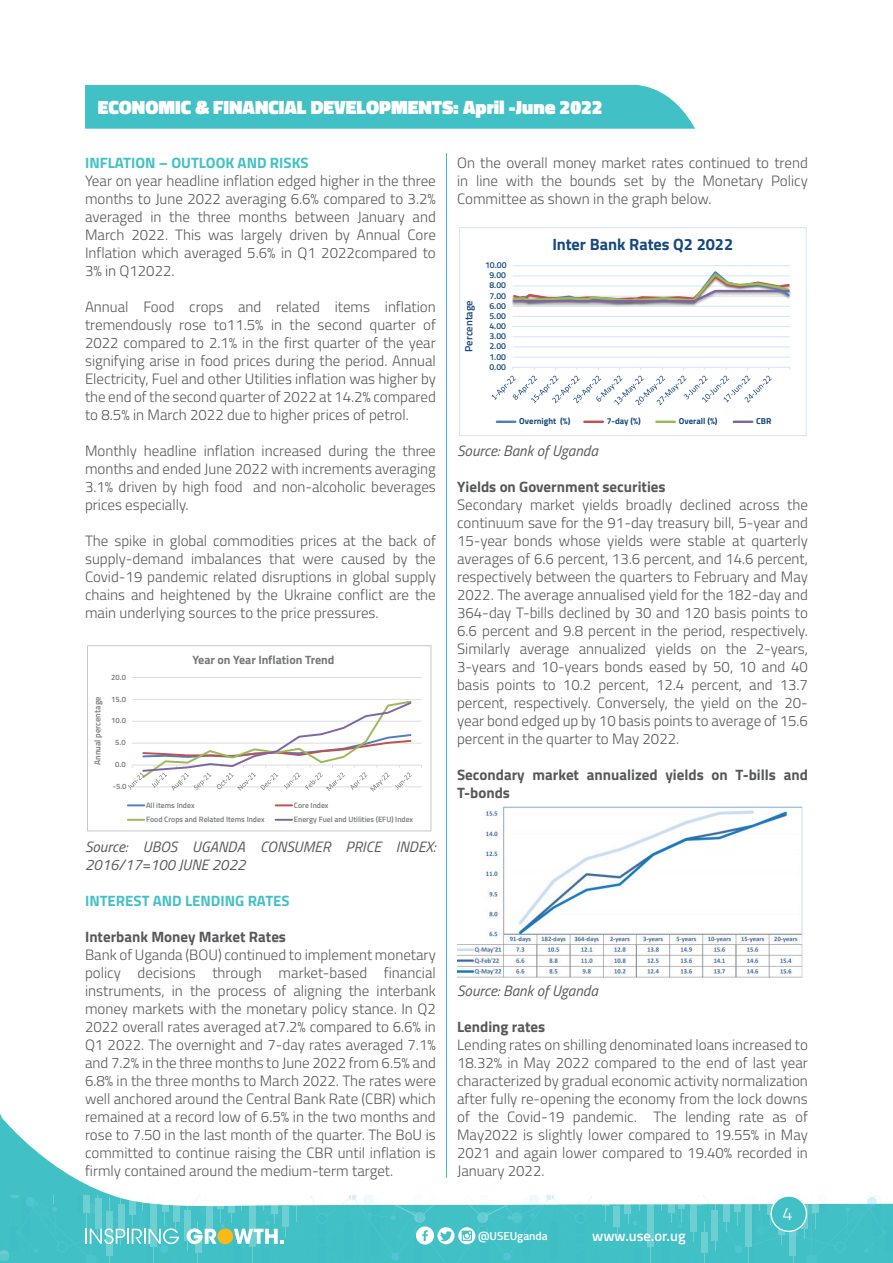
<style>
.page{position:relative;width:893px;height:1263px;background:#fff}
.page>*{position:absolute;margin:0;border:0;box-sizing:border-box;transform-origin:0 0}
.t1{font:900 19.5px "Titillium";color:#fff}
.t2{font:300 18px "Titillium";color:#fff}
.t3{font:700 16.35px "Titillium";color:#16497d}
.t4{font:300 15px/18px "Titillium";color:#57585a;text-align:justify}
.t5{font:700 15px/18px "Titillium";color:#57585a}
.t6{font:italic 15px/18px "Titillium Web";color:#57585a}
.t7{font:700 15px "Titillium";color:#41c1c6}
.t8{font:600 14.55px "Titillium";color:#fff}
.t9{font:700 12px "Titillium";color:#76787b}
.t10{font:600 11.7px "Titillium";color:#fff}
.t11{font:600 10.65px "Titillium";color:#16497d}
.t12{font:600 8.7px "Titillium";color:#16497d}
.t13{font:700 8.7px "Titillium";color:#16497d}
.t14{font:600 8.55px "Titillium";color:#76787b}
.t15{font:600 7.65px "Titillium";color:#76787b}
</style>
<div class="page">
<svg style="left:0;top:1114px;width:111px;height:81px"></svg>
<svg style="left:0;top:1195px;width:893px;height:68px;background:#62cbcf"></svg>
<svg style="left:85px;top:84px;width:610px;height:45px;background:#4bc4c9"></svg>
<hr style="left:132px;top:786px;width:289px;height:1px;background:#dcdddf">
<hr style="left:132px;top:743px;width:289px;height:1px;background:#dcdddf">
<hr style="left:132px;top:721px;width:289px;height:1px;background:#dcdddf">
<hr style="left:132px;top:699px;width:289px;height:1px;background:#dcdddf">
<hr style="left:132px;top:677px;width:289px;height:1px;background:#dcdddf">
<hr style="left:132px;top:765px;width:289px;height:1px;background:#dcdddf">
<svg style="left:128px;top:700px;width:285px;height:91px"></svg>
<svg style="left:128px;top:804px;width:16px;height:2px"></svg>
<svg style="left:276px;top:804px;width:16px;height:2px"></svg>
<svg style="left:128px;top:819px;width:16px;height:2px"></svg>
<svg style="left:276px;top:819px;width:16px;height:2px"></svg>
<div style="left:87px;top:645px;width:344px;height:186px;border:1px solid #c7c8ca"></div>
<hr style="left:513px;top:357px;width:277px;height:1px;background:#d4e5f5">
<hr style="left:513px;top:347px;width:277px;height:1px;background:#d4e5f5">
<hr style="left:513px;top:336px;width:277px;height:1px;background:#d4e5f5">
<hr style="left:513px;top:326px;width:277px;height:1px;background:#d4e5f5">
<hr style="left:513px;top:316px;width:277px;height:1px;background:#d4e5f5">
<hr style="left:513px;top:265px;width:277px;height:1px;background:#d4e5f5">
<hr style="left:513px;top:367px;width:277px;height:1px;background:#d4e5f5">
<img style="left:513px;top:304px;width:277px;height:3px">
<svg style="left:512px;top:271px;width:279px;height:33px"></svg>
<svg style="left:492px;top:376px;width:280px;height:29px"></svg>
<svg style="left:497px;top:421px;width:18px;height:2px"></svg>
<svg style="left:584px;top:421px;width:19px;height:2px"></svg>
<svg style="left:656px;top:421px;width:19px;height:2px"></svg>
<svg style="left:734px;top:421px;width:18px;height:2px"></svg>
<div style="left:459px;top:227px;width:348px;height:209px;border:1px solid #d4e5f5"></div>
<img style="left:457px;top:806px;width:346px;height:172px">
<hr style="left:446px;top:153px;width:1px;height:1025px;background:#41c1c6">
<h1 class="t1" style="left:98px;top:93px;width:506px">ECONOMIC &amp; FINANCIAL DEVELOPMENTS: April -June 2022</h1>
<p class="t7" style="left:85px;top:152px;width:225px">INFLATION – OUTLOOK AND RISKS</p>
<p class="t4" style="left:85px;top:171px;width:352px">Year on year headline inflation edged higher in the three months to June 2022 averaging 6.6% compared to 3.2% averaged in the three months between January and March 2022. This was largely driven by Annual Core Inflation which averaged 5.6% in Q1 2022compared to 3% in Q12022.</p>
<p class="t4" style="left:85px;top:297px;width:352px">Annual Food crops and related items inflation tremendously rose to11.5% in the second quarter of 2022 compared to 2.1% in the first quarter of the year signifying arise in food prices during the period. Annual Electricity, Fuel and other Utilities inflation was higher by the end of the second quarter of 2022 at 14.2% compared to 8.5% in March 2022 due to higher prices of petrol.</p>
<p class="t4" style="left:85px;top:441px;width:352px">Monthly headline inflation increased during the three months and ended June 2022 with increments averaging 3.1% driven by high food and non-alcoholic beverages prices especially.</p>
<p class="t4" style="left:85px;top:531px;width:352px">The spike in global commodities prices at the back of supply-demand imbalances that were caused by the Covid-19 pandemic related disruptions in global supply chains and heightened by the Ukraine conflict are the main underlying sources to the price pressures.</p>
<p class="t14" style="left:91px;top:765px;width:70px;rotate:-90deg">Annual percentage</p>
<p class="t15" style="left:111px;top:671px;width:16px">20.0</p>
<p class="t15" style="left:111px;top:693px;width:16px">15.0</p>
<p class="t15" style="left:111px;top:715px;width:16px">10.0</p>
<p class="t15" style="left:115px;top:737px;width:12px">5.0</p>
<p class="t15" style="left:115px;top:759px;width:12px">0.0</p>
<p class="t15" style="left:113px;top:781px;width:15px">-5.0</p>
<p class="t9" style="left:192px;top:650px;width:143px">Year on Year Inflation Trend</p>
<p class="t15" style="left:146px;top:799px;width:50px">All items Index</p>
<p class="t15" style="left:294px;top:799px;width:36px">Core Index</p>
<p class="t15" style="left:146px;top:813px;width:120px">Food Crops and Related Items Index</p>
<p class="t15" style="left:294px;top:813px;width:121px">Energy Fuel and Utilities (EFU) Index</p>
<p class="t6" style="left:85px;top:837px;width:352px">Source: UBOS UGANDA CONSUMER PRICE INDEX:<br>2016/17=100 JUNE 2022</p>
<p class="t7" style="left:85px;top:890px;width:206px">INTEREST AND LENDING RATES</p>
<p class="t5" style="left:85px;top:927px;width:202px">Interbank Money Market Rates</p>
<p class="t4" style="left:85px;top:945px;width:352px">Bank of Uganda (BOU) continued to implement monetary policy decisions through market-based financial instruments, in the process of aligning the interbank money markets with the monetary policy stance. In Q2<br>2022 overall rates averaged at7.2% compared to 6.6% in Q1 2022. The overnight and 7-day rates averaged 7.1% and 7.2% in the three months to June 2022 from 6.5% and 6.8% in the three months to March 2022. The rates were well anchored around the Central Bank Rate (CBR) which remained at a record low of 6.5% in the two months and rose to 7.50 in the last month of the quarter. The BoU is committed to continue raising the CBR until inflation is firmly contained around the medium-term target.</p>
<p class="t4" style="left:457px;top:153px;width:352px">On the overall money market rates continued to trend in line with the bounds set by the Monetary Policy Committee as shown in the graph below.</p>
<p class="t11" style="left:461px;top:352px;width:53px;rotate:-90deg">Percentage</p>
<p class="t12" style="left:485px;top:259px;width:23px">10.00</p>
<p class="t12" style="left:489px;top:269px;width:18px">9.00</p>
<p class="t12" style="left:489px;top:279px;width:18px">8.00</p>
<p class="t12" style="left:489px;top:289px;width:18px">7.00</p>
<p class="t12" style="left:489px;top:299px;width:18px">6.00</p>
<p class="t12" style="left:489px;top:309px;width:18px">5.00</p>
<p class="t12" style="left:489px;top:319px;width:18px">4.00</p>
<p class="t12" style="left:489px;top:330px;width:18px">3.00</p>
<p class="t12" style="left:489px;top:340px;width:18px">2.00</p>
<p class="t12" style="left:489px;top:350px;width:18px">1.00</p>
<p class="t12" style="left:489px;top:360px;width:18px">0.00</p>
<p class="t3" style="left:552px;top:231px;width:182px">Inter Bank Rates Q2 2022</p>
<p class="t13" style="left:519px;top:414px;width:53px">Overnight (%)</p>
<p class="t13" style="left:607px;top:414px;width:36px">7-day (%)</p>
<p class="t13" style="left:679px;top:414px;width:40px">Overall (%)</p>
<p class="t13" style="left:756px;top:414px;width:17px">CBR</p>
<p class="t6" style="left:457px;top:441px;width:142px">Source: Bank of Uganda</p>
<p class="t5" style="left:457px;top:477px;width:210px">Yields on Government securities</p>
<p class="t4" style="left:457px;top:495px;width:352px">Secondary market yields broadly declined across the continuum save for the 91-day treasury bill, 5-year and 15-year bonds whose yields were stable at quarterly averages of 6.6 percent, 13.6 percent, and 14.6 percent, respectively between the quarters to February and May 2022. The average annualised yield for the 182-day and 364-day T-bills declined by 30 and 120 basis points to 6.6 percent and 9.8 percent in the period, respectively.<br>Similarly average annualized yields on the 2-years, 3-years and 10-years bonds eased by 50, 10 and 40 basis points to 10.2 percent, 12.4 percent, and 13.7 percent, respectively. Conversely, the yield on the 20- year bond edged up by 10 basis points to average of 15.6 percent in the quarter to May 2022.</p>
<p class="t5" style="left:457px;top:765px;width:352px">Secondary market annualized yields on T-bills and<br>T-bonds</p>
<p class="t6" style="left:457px;top:981px;width:142px">Source: Bank of Uganda</p>
<p class="t5" style="left:457px;top:1017px;width:90px">Lending rates</p>
<p class="t4" style="left:457px;top:1035px;width:352px">Lending rates on shilling denominated loans increased to 18.32% in May 2022 compared to the end of last year characterized by gradual economic activity normalization after fully re-opening the economy from the lock downs of the Covid-19 pandemic. The lending rate as of May2022 is slightly lower compared to 19.55% in May 2021 and again lower compared to 19.40% recorded in January 2022.</p>
<p class="t10" style="left:478px;top:1227px;width:71px">@USEUganda</p>
<p class="t8" style="left:592px;top:1225px;width:95px">www.use.or.ug</p>
<p class="t2" style="left:782px;top:1201px;width:12px">4</p>
</div>
